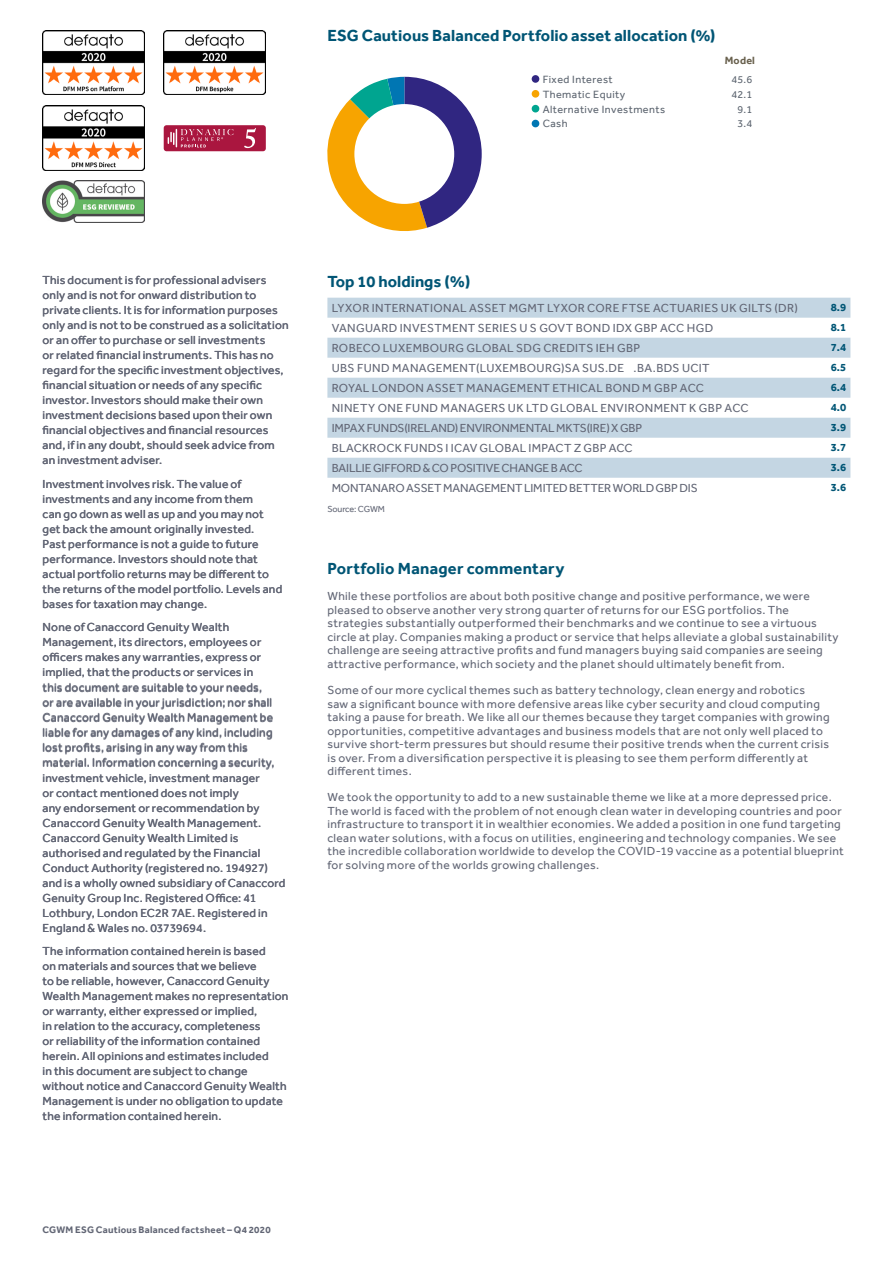
<style>
.page{position:relative;width:893px;height:1263px;background:#fff}
.page>*{position:absolute;margin:0;border:0;box-sizing:border-box;transform-origin:0 0}
.t1{font:700 16.5px "Effra";letter-spacing:.005em;color:#005575}
.t2{font:12px/15px "Effra";letter-spacing:.02em;color:#626675}
.t3{font:12px "Effra";letter-spacing:-.01em;color:#626675}
.t4{font:12px "Effra";letter-spacing:-.005em;color:#626675}
.t5{font:12px "Effra";letter-spacing:-.015em;color:#626675}
.t6{font:700 11.25px "Effra";color:#005575}
.t7{font:10.8px/14.7px "Effra";letter-spacing:.04em;color:#5e6671}
.t8{font:700 10.8px "Effra";letter-spacing:.02em;color:#69614e}
.t9{font:700 9.75px "Effra";letter-spacing:.025em;color:#626675}
.t10{font:9px "Effra";letter-spacing:-.015em;color:#626675}
</style>
<div class="page">
<svg style="left:327px;top:77px;width:155px;height:154px"></svg>
<div style="left:354px;top:104px;width:100px;height:100px;background:#fff;border-radius:50%"></div>
<div style="left:532px;top:75px;width:7px;height:8px;background:#302681;border-radius:50%"></div>
<div style="left:532px;top:90px;width:7px;height:8px;background:#f7a400;border-radius:50%"></div>
<div style="left:532px;top:105px;width:7px;height:7px;background:#00a590;border-radius:50%"></div>
<div style="left:532px;top:120px;width:7px;height:7px;background:#0076b3;border-radius:50%"></div>
<svg style="left:327px;top:298px;width:523px;height:180px;fill:#c4d6e3"></svg>
<div style="left:164px;top:125px;width:102px;height:26px;background:#aa163f;border-radius:3px"></div>
<svg style="left:168px;top:129px;width:65px;height:18px"></svg>
<svg style="left:244px;top:128px;width:12px;height:20px"></svg>
<img style="left:43px;top:181px;width:102px;height:42px">
<img style="left:164px;top:30px;width:102px;height:65px">
<img style="left:43px;top:106px;width:102px;height:65px">
<img style="left:43px;top:30px;width:102px;height:65px">
<h1 class="t1" style="left:327px;top:25px;width:390px">ESG Cautious Balanced Portfolio asset allocation (%)</h1>
<p class="t8" style="left:725px;top:54px;width:32px">Model</p>
<p class="t7" style="left:543px;top:72px;width:124px">Fixed Interest<br>Thematic Equity<br>Alternative Investments<br>Cash</p>
<p class="t7" style="left:731px;top:72px;width:22px;text-align:center">45.6<br>42.1<br>9.1<br>3.4</p>
<p class="t2" style="left:43px;top:273px;width:248px">This document is for professional advisers only and is not for onward distribution to private clients. It is for information purposes only and is not to be construed as a solicitation or an offer to purchase or sell investments<br>or related financial instruments. This has no regard for the specific investment objectives, financial situation or needs of any specific investor. Investors should make their own investment decisions based upon their own financial objectives and financial resources and, if in any doubt, should seek advice from an investment adviser.</p>
<p class="t2" style="left:43px;top:476px;width:241px">Investment involves risk. The value of investments and any income from them<br>can go down as well as up and you may not get back the amount originally invested.<br>Past performance is not a guide to future performance. Investors should note that actual portfolio returns may be different to the returns of the model portfolio. Levels and bases for taxation may change.</p>
<p class="t2" style="left:43px;top:620px;width:244px">None of Canaccord Genuity Wealth Management, its directors, employees or officers makes any warranties, express or implied, that the products or services in<br>this document are suitable to your needs,<br>or are available in your jurisdiction; nor shall Canaccord Genuity Wealth Management be liable for any damages of any kind, including lost profits, arising in any way from this material. Information concerning a security, investment vehicle, investment manager<br>or contact mentioned does not imply<br>any endorsement or recommendation by Canaccord Genuity Wealth Management.<br>Canaccord Genuity Wealth Limited is authorised and regulated by the Financial Conduct Authority (registered no. 194927) and is a wholly owned subsidiary of Canaccord Genuity Group Inc. Registered Office: 41<br>Lothbury, London EC2R 7AE. Registered in England &amp; Wales no. 03739694.</p>
<p class="t2" style="left:43px;top:943px;width:247px">The information contained herein is based<br>on materials and sources that we believe<br>to be reliable, however, Canaccord Genuity Wealth Management makes no representation or warranty, either expressed or implied,<br>in relation to the accuracy, completeness<br>or reliability of the information contained herein. All opinions and estimates included<br>in this document are subject to change without notice and Canaccord Genuity Wealth Management is under no obligation to update the information contained herein.</p>
<p class="t2" style="left:78px;top:333px;width:5px">f</p>
<p class="t2" style="left:218px;top:566px;width:5px">f</p>
<p class="t2" style="left:50px;top:650px;width:12px">f</p>
<p class="t2" style="left:215px;top:890px;width:12px">f</p>
<h1 class="t1" style="left:327px;top:272px;width:144px">Top 10 holdings (%)</h1>
<p class="t2" style="left:332px;top:300px;width:468px">LYXOR INTERNATIONAL ASSET MGMT LYXOR CORE FTSE ACTUARIES UK GILTS (DR)</p>
<p class="t6" style="left:831px;top:301px;width:17px">8.9</p>
<p class="t2" style="left:332px;top:320px;width:383px">VANGUARD INVESTMENT SERIES U S GOVT BOND IDX GBP ACC HGD</p>
<p class="t6" style="left:831px;top:321px;width:17px">8.1</p>
<p class="t2" style="left:332px;top:340px;width:310px">ROBECO LUXEMBOURG GLOBAL SDG CREDITS IEH GBP</p>
<p class="t6" style="left:831px;top:341px;width:17px">7.4</p>
<p class="t2" style="left:332px;top:360px;width:380px">UBS FUND MANAGEMENT(LUXEMBOURG)SA SUS.DE .BA.BDS UCIT</p>
<p class="t6" style="left:831px;top:361px;width:17px">6.5</p>
<p class="t2" style="left:332px;top:380px;width:374px">ROYAL LONDON ASSET MANAGEMENT ETHICAL BOND M GBP ACC</p>
<p class="t6" style="left:831px;top:381px;width:17px">6.4</p>
<p class="t2" style="left:332px;top:400px;width:419px">NINETY ONE FUND MANAGERS UK LTD GLOBAL ENVIRONMENT K GBP ACC</p>
<p class="t6" style="left:831px;top:401px;width:17px">4.0</p>
<p class="t4" style="left:332px;top:421px;width:312px">IMPAX FUNDS(IRELAND) ENVIRONMENTAL MKTS(IRE) X GBP</p>
<p class="t6" style="left:831px;top:421px;width:17px">3.9</p>
<p class="t2" style="left:332px;top:440px;width:303px">BLACKROCK FUNDS I ICAV GLOBAL IMPACT Z GBP ACC</p>
<p class="t6" style="left:831px;top:441px;width:17px">3.7</p>
<p class="t5" style="left:332px;top:461px;width:252px">BAILLIE GIFFORD &amp; CO POSITIVE CHANGE B ACC</p>
<p class="t6" style="left:831px;top:461px;width:17px">3.6</p>
<p class="t3" style="left:332px;top:481px;width:367px">MONTANARO ASSET MANAGEMENT LIMITED BETTER WORLD GBP DIS</p>
<p class="t6" style="left:831px;top:481px;width:17px">3.6</p>
<p class="t10" style="left:327px;top:504px;width:59px">Source: CGWM</p>
<h1 class="t1" style="left:327px;top:559px;width:238px">Portfolio Manager commentary</h1>
<p class="t2" style="left:327px;top:589px;width:512px;line-height:13.5px">While these portfolios are about both positive change and positive performance, we were pleased to observe another very strong quarter of returns for our ESG portfolios. The strategies substantially outperformed their benchmarks and we continue to see a virtuous circle at play. Companies making a product or service that helps alleviate a global sustainability challenge are seeing attractive profits and fund managers buying said companies are seeing attractive performance, which society and the planet should ultimately benefit from.</p>
<p class="t2" style="left:327px;top:683px;width:504px;line-height:13.5px">Some of our more cyclical themes such as battery technology, clean energy and robotics<br>saw a significant bounce with more defensive areas like cyber security and cloud computing taking a pause for breath. We like all our themes because they target companies with growing opportunities, competitive advantages and business models that are not only well placed to survive short-term pressures but should resume their positive trends when the current crisis is over. From a diversification perspective it is pleasing to see them perform differently at different times.</p>
<p class="t2" style="left:327px;top:790px;width:518px;line-height:13.5px">We took the opportunity to add to a new sustainable theme we like at a more depressed price.<br>The world is faced with the problem of not enough clean water in developing countries and poor infrastructure to transport it in wealthier economies. We added a position in one fund targeting clean water solutions, with a focus on utilities, engineering and technology companies. We see the incredible collaboration worldwide to develop the COVID-19 vaccine as a potential blueprint for solving more of the worlds growing challenges.</p>
<p class="t9" style="left:43px;top:1224px;width:230px">CGWM ESG Cautious Balanced factsheet – Q4 2020</p>
</div>
